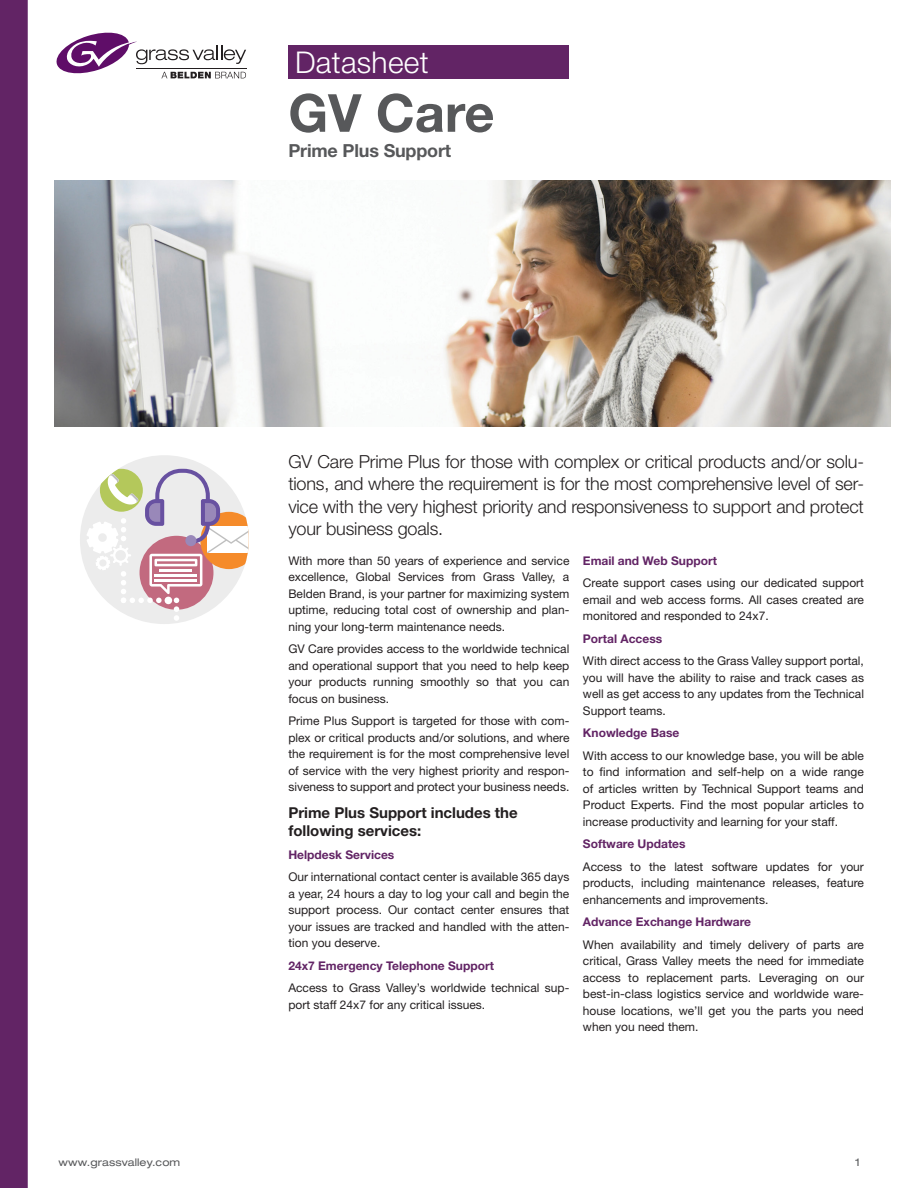
<style>
.page{position:relative;width:918px;height:1188px;background:#fff}
.page>*{position:absolute;margin:0;border:0;box-sizing:border-box;transform-origin:0 0}
._2014_Product_Name{font:700 52.5px "Helvetica Neue";color:#57585a}
.t1{font:300 30px "Helvetica Neue";letter-spacing:.01em;color:#fff}
._2014_DS_Intro_1st_p{font:300 18px/22.5px "Helvetica Neue";letter-spacing:-.01em;color:#231f20;text-align:justify}
._2014_Function{font:700 18px "Helvetica Neue";letter-spacing:-.01em;color:#57585a}
._2014_Intro_Title{font:700 15px/18px "Helvetica Neue";color:#231f20}
._2014_DS_Intro{font:12px/16.5px "Helvetica Neue";color:#231f20;text-align:justify}
._2014_DS_Intro-2{font:700 12px "Helvetica Neue";color:#622465}
.t2{font:expanded 10.5px "Helvetica Neue";letter-spacing:.01em;color:#57585a}
</style>
<div class="page">
<div style="left:0;top:0;width:28px;height:1188px;background:#622465"></div>
<svg style="left:56px;top:32px;width:190px;height:46px"></svg>
<div style="left:288px;top:45px;width:281px;height:34px;background:#622465"></div>
<img style="left:54px;top:180px;width:837px;height:246px">
<div style="left:80px;top:455px;width:169px;height:169px;background:#ececec;border-radius:50%"></div>
<svg style="left:87px;top:469px;width:162px;height:152px"></svg>
<h2 class="t1" style="left:295px;top:44px;width:135px">Datasheet</h2>
<p class="_2014_Product_Name" style="left:288px;top:81px;width:208px">GV Care</p>
<p class="_2014_Function" style="left:288px;top:139px;width:164px">Prime Plus Support</p>
<p class="_2014_DS_Intro_1st_p" style="left:288px;top:450px;width:577px">GV Care Prime Plus for those with complex or critical products and/or solu&shy;tions, and where the requirement is for the most comprehensive level of ser&shy;vice with the very highest priority and responsiveness to support and protect your business goals.</p>
<p class="_2014_DS_Intro" style="left:288px;top:552px;width:283px">With more than 50 years of experience and service excellence, Global Services from Grass Valley, a Belden Brand, is your partner for maximizing system uptime, reducing total cost of ownership and plan&shy;ning your long-term maintenance needs.</p>
<p class="_2014_DS_Intro" style="left:288px;top:640px;width:283px">GV Care provides access to the worldwide technical and operational support that you need to help keep your products running smoothly so that you can focus on business.</p>
<p class="_2014_DS_Intro" style="left:288px;top:712px;width:283px">Prime Plus Support is targeted for those with com&shy;plex or critical products and/or solutions, and where the requirement is for the most comprehensive level of service with the very highest priority and respon&shy;siveness to support and protect your business needs.</p>
<p class="_2014_Intro_Title" style="left:288px;top:803px;width:231px">Prime Plus Support includes the following services:</p>
<p class="_2014_DS_Intro-2" style="left:288px;top:847px;width:107px">Helpdesk Services</p>
<p class="_2014_DS_Intro" style="left:288px;top:868px;width:283px">Our international contact center is available 365 days a year, 24 hours a day to log your call and begin the support process. Our contact center ensures that your issues are tracked and handled with the atten&shy;tion you deserve.</p>
<p class="_2014_DS_Intro-2" style="left:288px;top:958px;width:207px">24x7 Emergency Telephone Support</p>
<p class="_2014_DS_Intro" style="left:288px;top:979px;width:283px">Access to Grass Valley’s worldwide technical sup&shy;port staff 24x7 for any critical issues.</p>
<p class="_2014_DS_Intro-2" style="left:583px;top:553px;width:135px">Email and Web Support</p>
<p class="_2014_DS_Intro" style="left:583px;top:574px;width:283px">Create support cases using our dedicated support email and web access forms. All cases created are monitored and responded to 24x7.</p>
<p class="_2014_DS_Intro-2" style="left:583px;top:631px;width:81px">Portal Access</p>
<p class="_2014_DS_Intro" style="left:583px;top:652px;width:283px">With direct access to the Grass Valley support portal, you will have the ability to raise and track cases as well as get access to any updates from the Technical Support teams.</p>
<p class="_2014_DS_Intro-2" style="left:583px;top:725px;width:98px">Knowledge Base</p>
<p class="_2014_DS_Intro" style="left:583px;top:747px;width:283px">With access to our knowledge base, you will be able to find information and self-help on a wide range of articles written by Technical Support teams and Product Experts. Find the most popular articles to increase productivity and learning for your staff.</p>
<p class="_2014_DS_Intro-2" style="left:583px;top:836px;width:104px">Software Updates</p>
<p class="_2014_DS_Intro" style="left:583px;top:858px;width:283px">Access to the latest software updates for your products, including maintenance releases, feature enhancements and improvements.</p>
<p class="_2014_DS_Intro-2" style="left:583px;top:914px;width:170px">Advance Exchange Hardware</p>
<p class="_2014_DS_Intro" style="left:583px;top:936px;width:283px">When availability and timely delivery of parts are critical, Grass Valley meets the need for immediate access to replacement parts. Leveraging on our best-in-class logistics service and worldwide ware&shy;house locations, we’ll get you the parts you need when you need them.</p>
<p class="t2" style="left:58px;top:1156px;width:123px">www.grassvalley.com</p>
<p class="t2" style="left:856px;top:1156px;width:6px">1</p>
</div>
